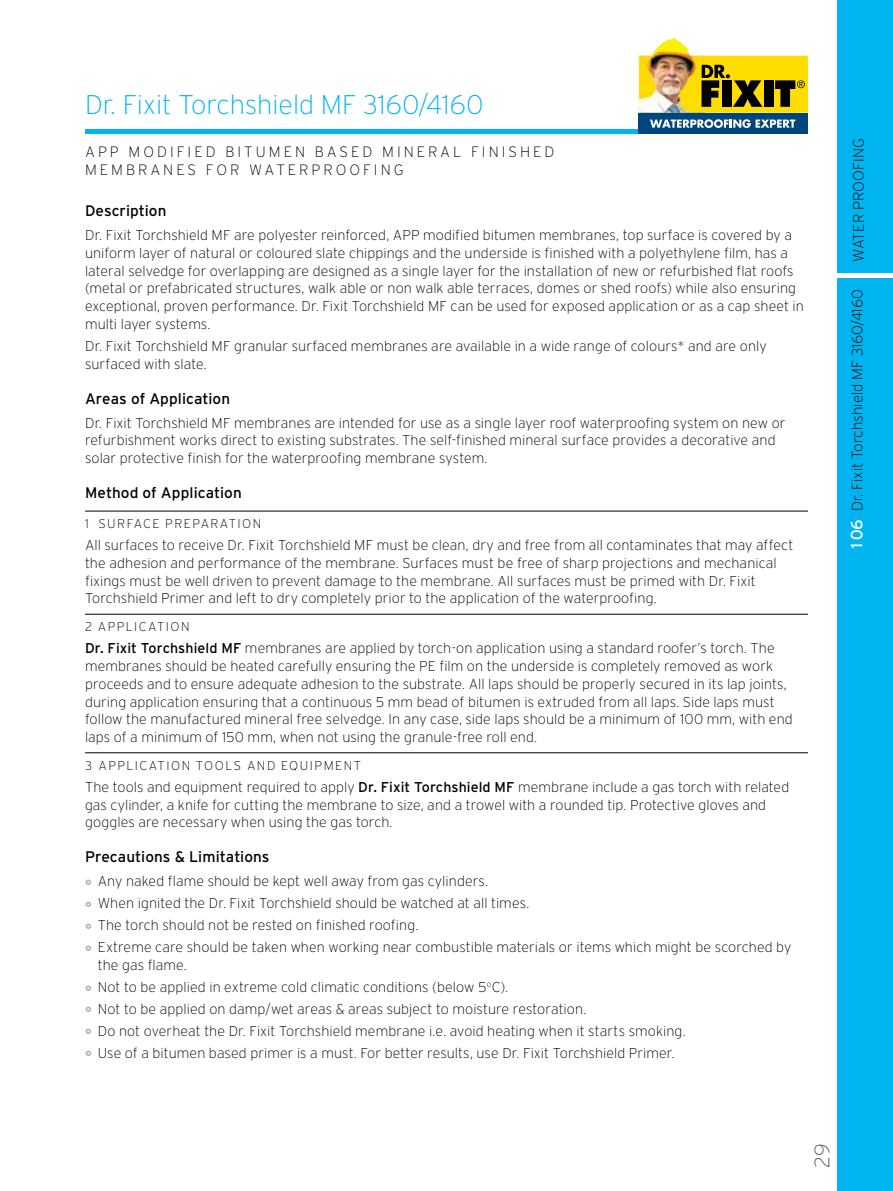
<style>
.page{position:relative;width:893px;height:1191px;background:#fff}
.page>*{position:absolute;margin:0;border:0;box-sizing:border-box;transform-origin:0 0}
.t1{font:200 27px "Interstate";color:#00b4f0}
.t2{font:200 21px "Interstate";color:#58595b}
.t3{font:15.3px "Interstate Plus";color:#000}
.t4{font:200 15px/18px "Interstate";letter-spacing:.2em;color:#000}
.t5{font:200 15px "Interstate";color:#000}
.t6{font:200 15px "Interstate";letter-spacing:.005em;color:#000}
.t7{font:200 14.25px/17.7px "Interstate";letter-spacing:.005em;color:#000}
.t8{font:200 12.75px "Interstate";letter-spacing:.115em;color:#000}
.s1{font-family:"Interstate Plus";font-weight:400}
.s2{font-family:"Interstate Plus";font-weight:400;font-size:16.5px;color:#fff}
</style>
<div class="page">
<div style="left:838px;top:0;width:55px;height:1191px;background:#00b4f0"></div>
<div style="left:85px;top:129px;width:723px;height:5px;background:#00b4f0"></div>
<div style="left:837px;top:273px;width:56px;height:5px;background:#fff"></div>
<div style="left:639px;top:113px;width:169px;height:21px;background:#00467e"></div>
<img style="left:639px;top:38px;width:169px;height:75px">
<svg style="left:650px;top:119px;width:145px;height:9px"></svg>
<hr style="left:85px;top:511px;width:723px;height:1px;background:#000">
<hr style="left:85px;top:614px;width:723px;height:1px;background:#000">
<hr style="left:85px;top:752px;width:723px;height:1px;background:#000">
<h1 class="t1" style="left:85px;top:90px;width:400px">Dr. Fixit Torchshield MF 3160/4160</h1>
<p class="t4" style="left:85px;top:143px;width:471px">APP MODIFIED BITUMEN BASED MINERAL FINISHED<br>MEMBRANES FOR WATERPROOFING</p>
<p class="t3" style="left:85px;top:202px;width:83px">Description</p>
<p class="t7" style="left:85px;top:226px;width:720px">Dr. Fixit Torchshield MF are polyester reinforced, APP modified bitumen membranes, top surface is covered by a uniform layer of natural or coloured slate chippings and the underside is finished with a polyethylene film, has a lateral selvedge for overlapping are designed as a single layer for the installation of new or refurbished flat roofs (metal or prefabricated structures, walk able or non walk able terraces, domes or shed roofs) while also ensuring exceptional, proven performance. Dr. Fixit Torchshield MF can be used for exposed application or as a cap sheet in multi layer systems.</p>
<p class="t7" style="left:85px;top:337px;width:683px">Dr. Fixit Torchshield MF granular surfaced membranes are available in a wide range of colours* and are only surfaced with slate.</p>
<p class="t3" style="left:85px;top:389px;width:147px">Areas of Application</p>
<p class="t7" style="left:85px;top:414px;width:702px">Dr. Fixit Torchshield MF membranes are intended for use as a single layer roof waterproofing system on new or refurbishment works direct to existing substrates. The self-finished mineral surface provides a decorative and solar protective finish for the waterproofing membrane system.</p>
<p class="t3" style="left:85px;top:484px;width:158px">Method of Application</p>
<p class="t8" style="left:85px;top:517px;width:178px">1 SURFACE PREPARATION</p>
<p class="t7" style="left:85px;top:536px;width:710px">All surfaces to receive Dr. Fixit Torchshield MF must be clean, dry and free from all contaminates that may affect the adhesion and performance of the membrane. Surfaces must be free of sharp projections and mechanical fixings must be well driven to prevent damage to the membrane. All surfaces must be primed with Dr. Fixit Torchshield Primer and left to dry completely prior to the application of the waterproofing.</p>
<p class="t8" style="left:85px;top:620px;width:106px">2 APPLICATION</p>
<p class="t7" style="left:85px;top:639px;width:709px"><span class="s1">Dr. Fixit Torchshield MF</span> membranes are applied by torch-on application using a standard roofer’s torch. The membranes should be heated carefully ensuring the PE film on the underside is completely removed as work proceeds and to ensure adequate adhesion to the substrate. All laps should be properly secured in its lap joints, during application ensuring that a continuous 5 mm bead of bitumen is extruded from all laps. Side laps must follow the manufactured mineral free selvedge. In any case, side laps should be a minimum of 100 mm, with end laps of a minimum of 150 mm, when not using the granule-free roll end.</p>
<p class="t8" style="left:85px;top:758px;width:33px">3 Application</p>
<p class="t8" style="left:196px;top:758px;width:10px">tools</p>
<p class="t8" style="left:247px;top:758px;width:10px">and</p>
<p class="t8" style="left:281px;top:758px;width:29px">equipment</p>
<p class="t7" style="left:85px;top:778px;width:706px">The tools and equipment required to apply <span class="s1">Dr. Fixit Torchshield MF</span> membrane include a gas torch with related gas cylinder, a knife for cutting the membrane to size, and a trowel with a rounded tip. Protective gloves and goggles are necessary when using the gas torch.</p>
<p class="t3" style="left:85px;top:848px;width:186px">Precautions &amp; Limitations</p>
<p class="t7" style="left:98px;top:870px;width:695px;line-height:21.9px">Any naked flame should be kept well away from gas cylinders.<br>When ignited the Dr. Fixit Torchshield should be watched at all times.<br>The torch should not be rested on finished roofing.<br>Extreme care should be taken when working near combustible materials or items which might be scorched by</p>
<p class="t7" style="left:98px;top:954px;width:589px;line-height:21.9px">the gas flame.<br>Not to be applied in extreme cold climatic conditions (below 5<sup>o</sup>C).<br>Not to be applied on damp/wet areas &amp; areas subject to moisture restoration.<br>Do not overheat the Dr. Fixit Torchshield membrane i.e. avoid heating when it starts smoking.<br>Use of a bitumen based primer is a must. For better results, use Dr. Fixit Torchshield Primer.</p>
<p class="t6" style="left:850px;top:262px;width:125px;rotate:-90deg">WATER PROOFING</p>
<p class="t5" style="left:849px;top:551px;width:263px;rotate:-90deg"><span class="s2">106</span> Dr. Fixit Torchshield MF 3160/4160</p>
<h2 class="t2" style="left:811px;top:1167px;width:26px;rotate:-90deg">29</h2>
</div>
